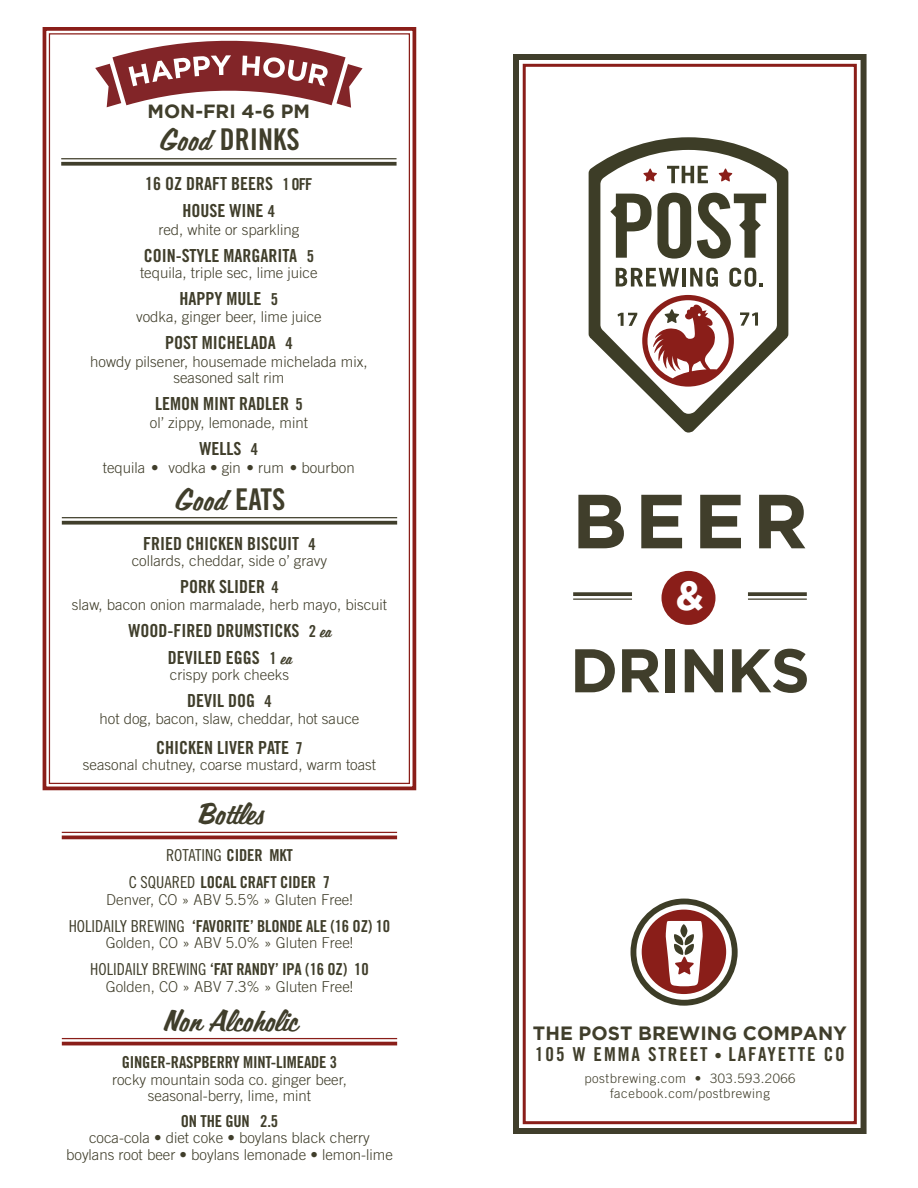
<style>
.page{position:relative;width:918px;height:1188px;background:#fff}
.page>*{position:absolute;margin:0;border:0;box-sizing:border-box;transform-origin:0 0}
.t1{font:700 76.5px "Gotham";color:#403e2b}
.t2{font:700 61.5px "Gotham";letter-spacing:-.02em;color:#403e2b}
.t3{font:700 40.5px "Gotham";color:#fff}
.t4{font:30px "Filmotype Lakeside";color:#403e2b}
.t5{font:30px "Trade Gothic LT Std Bd Cn 20";color:#403e2b}
.t6{font:19.2px "Trade Gothic LT Std Bd Cn 20";letter-spacing:.1em;color:#403e2b}
.t7{font:700 19.2px "Gotham";color:#403e2b}
.t8{font:700 19.05px "Gotham";color:#403e2b}
.t9{font:18px "Trade Gothic LT Std Bd Cn 20";color:#403e2b}
.t10{font:16.5px "Trade Gothic LT Std Bd Cn 20";letter-spacing:-.01em;color:#403e2b}
.t11{font:16.5px "Trade Gothic LT Std Cn 18";color:#403e2b}
.t12{font:300 15px/16.5px "Trade Gothic LT Std";color:#403e2b;text-align:center}
.t13{font:300 13.05px "Trade Gothic LT Std";letter-spacing:.04em;color:#403e2b}
.s1{font-family:"Filmotype Lakeside"}
.s2{font-size:16.5px}
.s3{font-family:"Trade Gothic LT Std Bd Cn 20"}
.s4{font-family:"Filmotype Lakeside";font-size:16.5px}
.s5{font-family:"Trade Gothic LT Std Cn 18"}
.s6{font-size:15.15px}
</style>
<div class="page">
<div style="left:513px;top:54px;width:354px;height:1080px;border:6px solid #403e2b"></div>
<div style="left:523px;top:64px;width:334px;height:1060px;border:3px solid #8a1e19"></div>
<svg style="left:589px;top:137px;width:199px;height:296px"></svg>
<svg style="left:616px;top:268px;width:63px;height:19px"></svg>
<hr style="left:682px;top:268px;width:4px;height:19px;background:#3d3d27">
<svg style="left:690px;top:268px;width:28px;height:19px"></svg>
<svg style="left:729px;top:268px;width:34px;height:19px"></svg>
<svg style="left:667px;top:166px;width:41px;height:17px"></svg>
<svg style="left:740px;top:312px;width:18px;height:14px"></svg>
<svg style="left:697px;top:193px;width:69px;height:66px"></svg>
<svg style="left:610px;top:193px;width:81px;height:66px"></svg>
<svg style="left:618px;top:295px;width:116px;height:92px"></svg>
<svg style="left:643px;top:169px;width:14px;height:12px"></svg>
<svg style="left:719px;top:169px;width:13px;height:12px"></svg>
<div style="left:662px;top:571px;width:54px;height:54px;background:#8a1e19;border-radius:50%"></div>
<svg style="left:573px;top:592px;width:59px;height:4px"></svg>
<hr style="left:573px;top:599px;width:59px;height:1px;background:#403e2b">
<svg style="left:748px;top:592px;width:59px;height:4px"></svg>
<hr style="left:748px;top:599px;width:59px;height:1px;background:#403e2b">
<svg style="left:631px;top:899px;width:107px;height:107px"></svg>
<hr style="left:62px;top:836px;width:335px;height:3px;background:#8a1e19">
<hr style="left:62px;top:832px;width:335px;height:1px;background:#8a1e19">
<hr style="left:62px;top:1042px;width:335px;height:3px;background:#8a1e19">
<hr style="left:62px;top:1038px;width:335px;height:1px;background:#8a1e19">
<svg style="left:42px;top:27px;width:375px;height:764px"></svg>
<p class="t8" style="left:148px;top:100px;width:164px">MON-FRI 4-6 PM</p>
<p class="t5" style="left:158px;top:121px;width:143px"><span class="s1">Good</span> DRINKS</p>
<p class="t9" style="left:145px;top:172px;width:169px">16 OZ DRAFT BEERS <span class="s2">1 OFF</span></p>
<p class="t9" style="left:183px;top:199px;width:94px">HOUSE WINE <span class="s2">4</span></p>
<p class="t12" style="left:158px;top:221px;width:142px">red, white or sparkling</p>
<p class="t9" style="left:144px;top:244px;width:172px">COIN-STYLE MARGARITA <span class="s2">5</span></p>
<p class="t12" style="left:140px;top:264px;width:179px">tequila, triple sec, lime juice</p>
<p class="t9" style="left:180px;top:288px;width:100px">HAPPY MULE <span class="s2">5</span></p>
<p class="t12" style="left:136px;top:308px;width:187px">vodka, ginger beer, lime juice</p>
<p class="t9" style="left:165px;top:331px;width:129px">POST MICHELADA <span class="s2">4</span></p>
<p class="t12" style="left:90px;top:353px;width:279px">howdy pilsener, housemade michelada mix,</p>
<p class="t12" style="left:173px;top:369px;width:112px">seasoned salt rim</p>
<p class="t9" style="left:155px;top:393px;width:149px">LEMON MINT RADLER <span class="s2">5</span></p>
<p class="t12" style="left:150px;top:414px;width:160px">ol’ zippy, lemonade, mint</p>
<p class="t9" style="left:199px;top:438px;width:60px">WELLS <span class="s2">4</span></p>
<p class="t12" style="left:103px;top:459px;width:253px">tequila • vodka • gin • rum • bourbon</p>
<p class="t4" style="left:173px;top:481px;width:114px">Good <span class="s3">EATS</span></p>
<p class="t9" style="left:143px;top:533px;width:174px">FRIED CHICKEN BISCUIT <span class="s2">4</span></p>
<p class="t12" style="left:132px;top:553px;width:197px">collards, cheddar, side o’ gravy</p>
<p class="t9" style="left:180px;top:576px;width:100px">PORK SLIDER <span class="s2">4</span></p>
<p class="t12" style="left:72px;top:596px;width:317px">slaw, bacon onion marmalade, herb mayo, biscuit</p>
<p class="t9" style="left:128px;top:620px;width:204px">WOOD-FIRED DRUMSTICKS <span class="s2">2</span> <span class="s4">ea</span></p>
<p class="t9" style="left:168px;top:647px;width:125px">DEVILED EGGS <span class="s2">1</span> <span class="s4">ea</span></p>
<p class="t12" style="left:170px;top:667px;width:121px">crispy pork cheeks</p>
<p class="t9" style="left:187px;top:690px;width:86px">DEVIL DOG <span class="s2">4</span></p>
<p class="t12" style="left:100px;top:710px;width:261px">hot dog, bacon, slaw, cheddar, hot sauce</p>
<p class="t9" style="left:156px;top:737px;width:148px">CHICKEN LIVER PATE <span class="s2">7</span></p>
<p class="t12" style="left:83px;top:757px;width:295px">seasonal chutney, coarse mustard, warm toast</p>
<p class="t4" style="left:195px;top:795px;width:70px">Bottles</p>
<p class="t11" style="left:166px;top:846px;width:128px">ROTATING <span class="s3">CIDER MKT</span></p>
<p class="t10" style="left:129px;top:872px;width:203px"><span class="s5">C SQUARED</span> LOCAL CRAFT CIDER 7</p>
<p class="t12" style="left:106px;top:891px;width:248px">Denver, CO » ABV 5.5% » Gluten Free!</p>
<p class="t10" style="left:69px;top:916px;width:323px"><span class="s5">HOLIDAILY BREWING</span> ‘FAVORITE’ BLONDE ALE (16 OZ) 10</p>
<p class="t12" style="left:106px;top:935px;width:249px">Golden, CO » ABV 5.0% » Gluten Free!</p>
<p class="t10" style="left:90px;top:959px;width:280px"><span class="s5">HOLIDAILY BREWING</span> ‘FAT RANDY’ IPA (16 OZ) 10</p>
<p class="t12" style="left:106px;top:978px;width:249px">Golden, CO » ABV 7.3% » Gluten Free!</p>
<p class="t4" style="left:162px;top:1002px;width:136px">Non Alcoholic</p>
<p class="t10" style="left:122px;top:1052px;width:217px">GINGER-RASPBERRY MINT-LIMEADE 3</p>
<p class="t12" style="left:112px;top:1071px;width:236px">rocky mountain soda co. ginger beer,</p>
<p class="t12" style="left:148px;top:1087px;width:165px">seasonal-berry, lime, mint</p>
<p class="t10" style="left:181px;top:1111px;width:99px">ON THE GUN 2.5</p>
<p class="t12" style="left:66px;top:1129px;width:328px">coca-cola • diet coke • boylans black cherry boylans root beer • boylans lemonade • lemon-lime</p>
<p class="t1" style="left:572px;top:477px;width:238px">BEER</p>
<p class="t3" style="left:676px;top:572px;width:30px">&amp;</p>
<p class="t2" style="left:570px;top:635px;width:241px">DRINKS</p>
<p class="t7" style="left:533px;top:1022px;width:316px">THE POST BREWING COMPANY</p>
<p class="t6" style="left:535px;top:1042px;width:311px">105 W EMMA STREET <span class="s6">•</span> LAFAYETTE CO</p>
<p class="t13" style="left:584px;top:1070px;width:213px">postbrewing.com • 303.593.2066</p>
<p class="t13" style="left:610px;top:1086px;width:161px">facebook.com/postbrewing</p>
</div>
